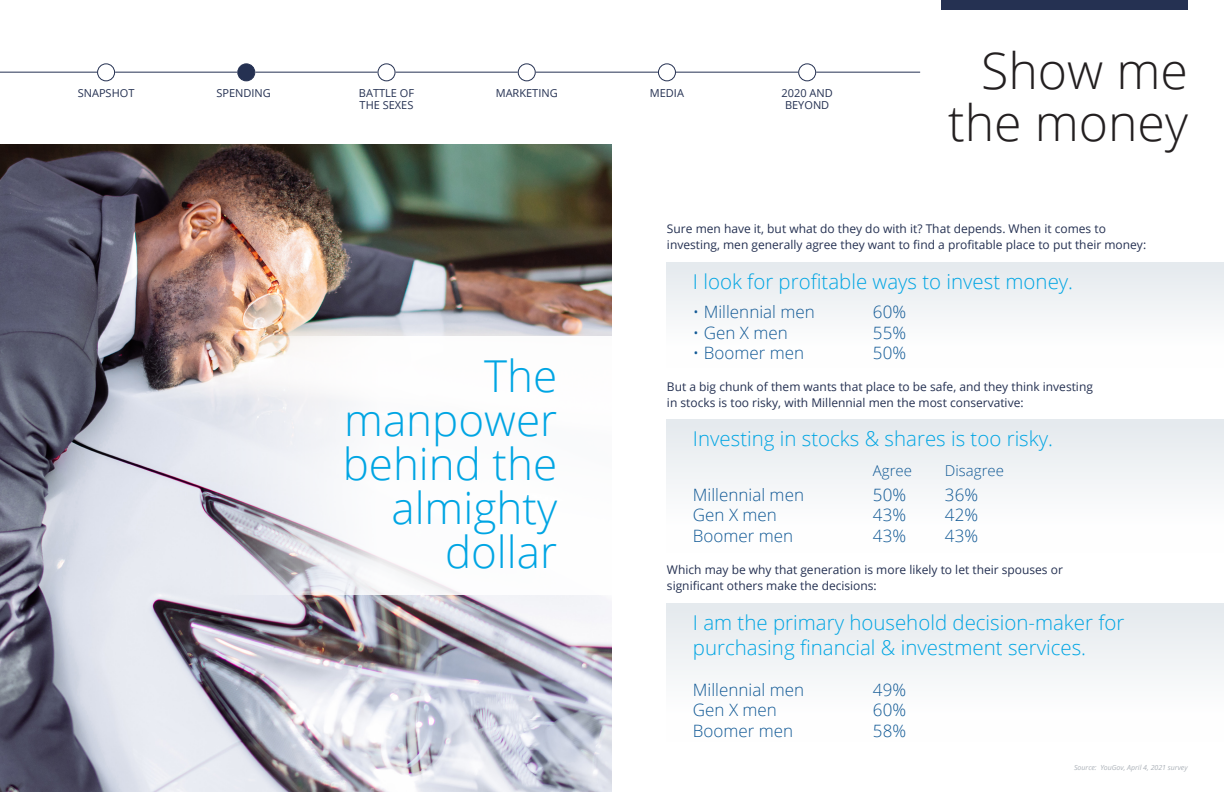
<style>
.page{position:relative;width:1224px;height:792px;background:#fff}
.page>*{position:absolute;margin:0;border:0;box-sizing:border-box;transform-origin:0 0}
.Page_header{font:300 50px/52px "Open Sans";color:#231f20;text-align:right}
.t1{font:300 44px/44px "Open Sans";color:#00a5e3;text-align:right}
.t2{font:300 20.5px/24.5px "Open Sans";color:#00a5e3}
.t3{font:300 17px "Open Sans";color:#125a96}
.t4{font:300 15px "Open Sans";color:#125a96}
.t5{font:12px/16px "Open Sans";color:#253152}
.page_tabs{font:11px "Open Sans";color:#253152}
.t6{font:italic 7px "Open Sans";color:#acb2b9}
</style>
<div class="page">
<img style="left:0;top:144px;width:612px;height:648px">
<svg style="left:202px;top:336px;width:410px;height:258px"></svg>
<div style="left:667px;top:419px;width:557px;height:134px;background:linear-gradient(to bottom,#e5eaee,#fff)"></div>
<div style="left:667px;top:262px;width:557px;height:106px;background:linear-gradient(to bottom,#e5eaee,#fff)"></div>
<div style="left:667px;top:603px;width:557px;height:139px;background:linear-gradient(to bottom,#e5eaee,#fff)"></div>
<div style="left:942px;top:0;width:246px;height:9px;background:#253152"></div>
<hr style="left:0;top:72px;width:97px;height:1px;background:#253152">
<div style="left:97px;top:63px;width:18px;height:18px;border:1px solid #253152;border-radius:50%"></div>
<div style="left:238px;top:64px;width:17px;height:17px;background:#253152;border-radius:50%"></div>
<div style="left:237px;top:63px;width:18px;height:18px;border:1px solid #253152;border-radius:50%"></div>
<div style="left:378px;top:63px;width:18px;height:18px;border:1px solid #253152;border-radius:50%"></div>
<div style="left:518px;top:63px;width:18px;height:18px;border:1px solid #253152;border-radius:50%"></div>
<div style="left:658px;top:63px;width:18px;height:18px;border:1px solid #253152;border-radius:50%"></div>
<div style="left:798px;top:63px;width:18px;height:18px;border:1px solid #253152;border-radius:50%"></div>
<hr style="left:816px;top:72px;width:104px;height:1px;background:#253152">
<hr style="left:676px;top:72px;width:122px;height:1px;background:#253152">
<hr style="left:536px;top:72px;width:122px;height:1px;background:#253152">
<hr style="left:396px;top:72px;width:122px;height:1px;background:#253152">
<hr style="left:255px;top:72px;width:123px;height:1px;background:#253152">
<hr style="left:115px;top:72px;width:122px;height:1px;background:#253152">
<p class="page_tabs" style="left:78px;top:86px;width:58px">SNAPSHOT</p>
<p class="page_tabs" style="left:216px;top:86px;width:56px">SPENDING</p>
<p class="page_tabs" style="left:359px;top:86px;width:57px">BATTLE OF</p>
<p class="page_tabs" style="left:360px;top:98px;width:55px">THE SEXES</p>
<p class="page_tabs" style="left:496px;top:86px;width:64px">MARKETING</p>
<p class="page_tabs" style="left:650px;top:86px;width:36px">MEDIA</p>
<p class="page_tabs" style="left:782px;top:86px;width:53px">2020 AND</p>
<p class="page_tabs" style="left:785px;top:98px;width:46px">BEYOND</p>
<p class="Page_header" style="left:948px;top:44px;width:242px">Show me the money</p>
<p class="t5" style="left:667px;top:220px;width:481px">Sure men have it, but what do they do with it? That depends. When it comes to investing, men generally agree they want to find a profitable place to put their money:</p>
<p class="t1" style="left:343px;top:353px;width:216px">The manpower behind the almighty dollar</p>
<p class="t2" style="left:693px;top:269px;width:382px">I look for profitable ways to invest money.</p>
<p class="t3" style="left:693px;top:300px;width:123px">• Millennial men</p>
<p class="t3" style="left:873px;top:300px;width:35px">60%</p>
<p class="t3" style="left:693px;top:321px;width:96px">• Gen X men</p>
<p class="t3" style="left:873px;top:321px;width:35px">55%</p>
<p class="t3" style="left:693px;top:341px;width:113px">• Boomer men</p>
<p class="t3" style="left:873px;top:341px;width:35px">50%</p>
<p class="t5" style="left:667px;top:378px;width:427px">But a big chunk of them wants that place to be safe, and they think investing in stocks is too risky, with Millennial men the most conservative:</p>
<p class="t2" style="left:693px;top:426px;width:362px">Investing in stocks &amp; shares is too risky.</p>
<p class="t4" style="left:873px;top:460px;width:41px">Agree</p>
<p class="t4" style="left:945px;top:460px;width:61px">Disagree</p>
<p class="t3" style="left:693px;top:483px;width:113px">Millennial men</p>
<p class="t3" style="left:873px;top:483px;width:35px">50%</p>
<p class="t3" style="left:945px;top:483px;width:35px">36%</p>
<p class="t3" style="left:693px;top:503px;width:86px">Gen X men</p>
<p class="t3" style="left:873px;top:503px;width:35px">43%</p>
<p class="t3" style="left:945px;top:503px;width:35px">42%</p>
<p class="t3" style="left:693px;top:524px;width:102px">Boomer men</p>
<p class="t3" style="left:873px;top:524px;width:35px">43%</p>
<p class="t3" style="left:945px;top:524px;width:35px">43%</p>
<p class="t5" style="left:667px;top:561px;width:398px">Which may be why that generation is more likely to let their spouses or significant others make the decisions:</p>
<p class="t2" style="left:693px;top:610px;width:433px">I am the primary household decision-maker for purchasing financial &amp; investment services.</p>
<p class="t3" style="left:693px;top:678px;width:113px">Millennial men</p>
<p class="t3" style="left:873px;top:678px;width:35px">49%</p>
<p class="t3" style="left:693px;top:698px;width:86px">Gen X men</p>
<p class="t3" style="left:873px;top:698px;width:35px">60%</p>
<p class="t3" style="left:693px;top:719px;width:102px">Boomer men</p>
<p class="t3" style="left:873px;top:719px;width:35px">58%</p>
<p class="t6" style="left:1074px;top:763px;width:115px">Source: YouGov, April 4, 2021 survey</p>
</div>
